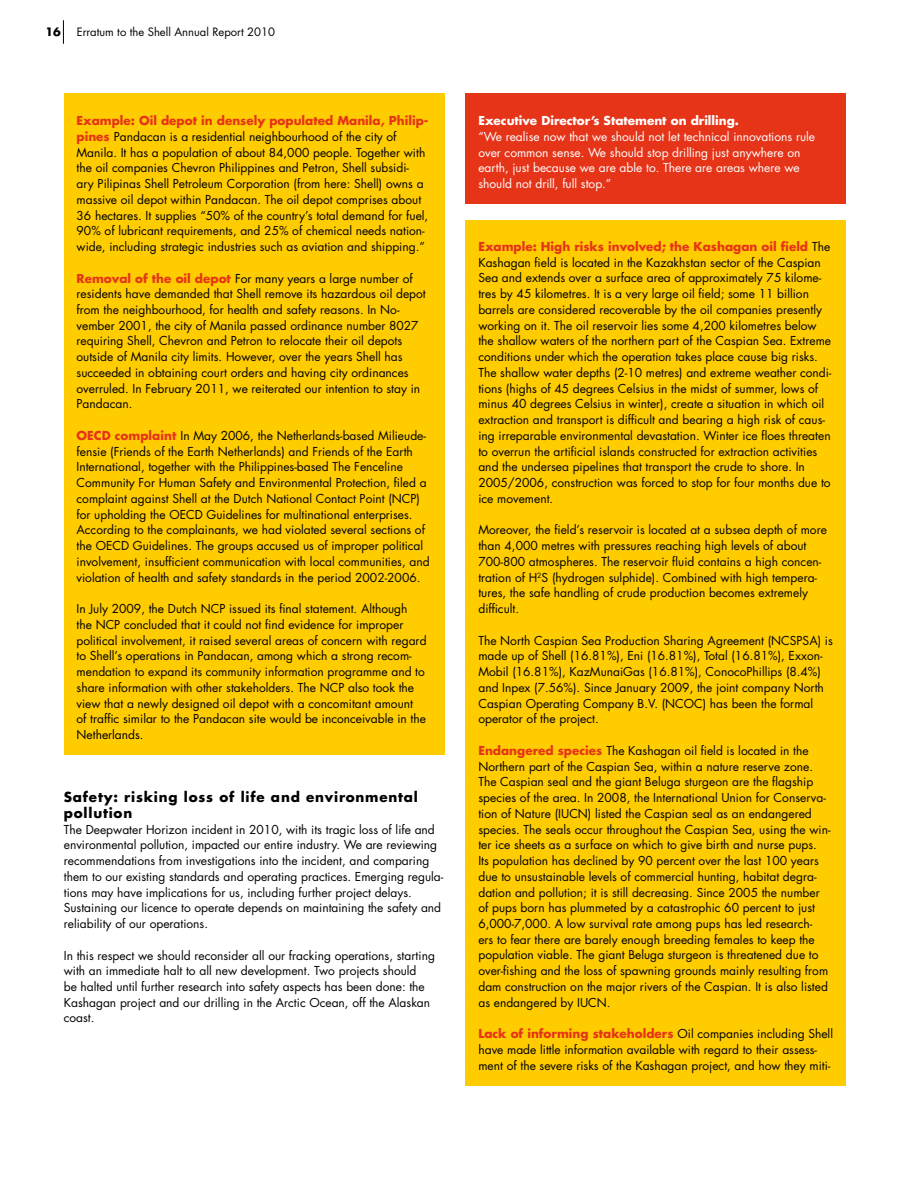
<style>
.page{position:relative;width:910px;height:1187px;background:#fff}
.page>*{position:absolute;margin:0;border:0;box-sizing:border-box;transform-origin:0 0}
.t1{font:700 13.5px/15.8px "Futura Std";letter-spacing:.06em;color:#000}
.t2{font:12px/15.8px "Futura Std";color:#000}
.t3{font:12px/15.8px "Futura Std";color:#fff}
.t4{font:700 12px "Futura Std";color:#fff}
.t5{font:11.25px "Futura Std";color:#000}
.t6{font:700 11.25px "Futura Std";color:#000}
.s1{font-weight:700;color:#e63418}
</style>
<div class="page">
<div style="left:64px;top:94px;width:381px;height:660px;background:#fc0"></div>
<div style="left:466px;top:94px;width:380px;height:110px;background:#e63418"></div>
<div style="left:466px;top:219px;width:380px;height:866px;background:#fc0"></div>
<svg style="left:63px;top:21px;width:1px;height:22px"></svg>
<p class="t6" style="left:45px;top:24px;width:17px">16</p>
<p class="t5" style="left:77px;top:25px;width:200px">Erratum to the Shell Annual Report 2010</p>
<p class="t2" style="left:77px;top:113px;width:353px"><span class="s1">Example: Oil depot in densely populated Manila, Philip&shy;pines</span> Pandacan is a residential neighbourhood of the city of Manila. It has a population of about 84,000 people. Together with the oil companies Chevron Philippines and Petron, Shell subsidi&shy;ary Pilipinas Shell Petroleum Corporation (from here: Shell) owns a massive oil depot within Pandacan. The oil depot comprises about 36 hectares. It supplies “50% of the country’s total demand for fuel, 90% of lubricant requirements, and 25% of chemical needs nation&shy;wide, including strategic industries such as aviation and shipping.”</p>
<p class="t2" style="left:77px;top:270px;width:351px"><span class="s1">Removal of the oil depot</span> For many years a large number of residents have demanded that Shell remove its hazardous oil depot from the neighbourhood, for health and safety reasons. In No&shy;vember 2001, the city of Manila passed ordinance number 8027 requiring Shell, Chevron and Petron to relocate their oil depots outside of Manila city limits. However, over the years Shell has succeeded in obtaining court orders and having city ordinances overruled. In February 2011, we reiterated our intention to stay in Pandacan.</p>
<p class="t2" style="left:77px;top:428px;width:352px"><span class="s1">OECD complaint</span> I n May 2006, the Netherlands-based Milieude&shy;fensie (Friends of the Earth Netherlands) and Friends of the Earth International, together with the Philippines-based The Fenceline Community For H uman Safety and Environmental Protection, filed a complaint against Shell at the Dutch National Contact Point (NCP</p>
<p class="t2" style="left:417px;top:490px;width:5px">)</p>
<p class="t2" style="left:77px;top:506px;width:350px;text-indent:130px">Guidelines for multinational enterprises.<br>According to the complainants, we had violated several sections of the OECD</p>
<p class="t2" style="left:77px;top:506px;width:102px">for upholding the OECD</p>
<p class="t2" style="left:77px;top:538px;width:355px;text-indent:56px">Guidelines. The groups accused us of improper political involvement, insufficient communication with local communities, and violation of health and safety standards in the period 2002-2006.</p>
<p class="t2" style="left:77px;top:601px;width:133px">In July 2009, the Dutch NCP</p>
<p class="t2" style="left:229px;top:601px;width:180px">issued its final statement. Although</p>
<p class="t2" style="left:77px;top:616px;width:28px">the NCP</p>
<p class="t2" style="left:77px;top:616px;width:352px;text-indent:47px">concluded that it could not find evidence for improper political involvement, it raised several areas of concern with regard to Shell’s operations in Pandacan, among which a strong recom&shy;mendation to expand its community information programme and to share information with other stakeholders. The NCP</p>
<p class="t2" style="left:77px;top:679px;width:351px;text-indent:271px">also took the view that a newly designed oil depot with a concomitant amount of traffic similar to the Pandacan site would be inconceivable in the Netherlands.</p>
<p class="t1" style="left:64px;top:789px;width:356px">Safety: risking loss of life and environmental pollution</p>
<p class="t2" style="left:64px;top:821px;width:381px">The Deepwater Horizon incident in 2010, with its tragic loss of life and environmental pollution, impacted our entire industry. We are reviewing recommendations from investigations into the incident, and comparing them to our existing standards and operating practices. Emerging regula&shy;tions may have implications for us, including further project delays.<br>Sustaining our licence to operate depends on maintaining the safety and reliability of our operations.</p>
<p class="t2" style="left:64px;top:947px;width:373px">In this respect we should reconsider all our fracking operations, starting with an immediate halt to all new development. Two projects should<br>be halted until further research into safety aspects has been done: the Kashagan project and our drilling in the Arctic Ocean, off the Alaskan coast.</p>
<p class="t4" style="left:478px;top:113px;width:262px">Executive Director’s Statement on drilling.</p>
<p class="t3" style="left:478px;top:129px;width:338px">“We realise now that we should not let technical innovations rule over common sense. We should stop drilling just anywhere on earth, just because we are able to. There are areas where we should not drill, full stop.”</p>
<p class="t2" style="left:478px;top:239px;width:355px"><span class="s1">Example: High risks involved; the Kashagan oil field</span> The Kashagan field is located in the Kazakhstan sector of the Caspian Sea and extends over a surface area of approximately 75 kilome&shy;tres by 45 kilometres. It is a very large oil field; some 11 billion barrels are considered recoverable by the oil companies presently working on it. The oil reservoir lies some 4,200 kilometres below the shallow waters of the northern part of the Caspian Sea. Extreme conditions under which the operation takes place cause big risks.<br>The shallow water depths (2-10 metres) and extreme weather condi&shy;tions (highs of 45 degrees Celsius in the midst of summer, lows of minus 40 degrees Celsius in winter), create a situation in which oil extraction and transport is difficult and bearing a high risk of caus&shy;ing irreparable environmental devastation. Winter ice floes threaten to overrun the artificial islands constructed for extraction activities and the undersea pipelines that transport the crude to shore. In 2005/2006, construction was forced to stop for four months due to ice movement.</p>
<p class="t2" style="left:478px;top:522px;width:350px">Moreover, the field’s reservoir is located at a subsea depth of more than 4,000 metres with pressures reaching high levels of about 700-800 atmospheres. The reservoir fluid contains a high concen&shy;tration of H <sup>2</sup>S (hydrogen sulphide). Combined with high tempera&shy;tures, the safe handling of crude production becomes extremely difficult.</p>
<p class="t2" style="left:478px;top:632px;width:302px">The North Caspian Sea Production Sharing Agreement (NCSPSA</p>
<p class="t2" style="left:478px;top:632px;width:356px;text-indent:339px">) is made up of Shell (16.81%), Eni (16.81%), Total (16.81%), Exxon-Mobil (16.81%), KazMunaiGas (16.81%), ConocoPhillips (8.4%) and I npex (7.56%). Since January 2009, the joint company North Caspian Operating Company B.V. (NCOC</p>
<p class="t2" style="left:703px;top:695px;width:112px">) has been the formal</p>
<p class="t2" style="left:478px;top:711px;width:122px">operator of the project.</p>
<p class="t2" style="left:478px;top:742px;width:349px"><span class="s1">Endangered species</span> The Kashagan oil field is located in the Northern part of the Caspian Sea, within a nature reserve zone.<br>The Caspian seal and the giant Beluga sturgeon are the flagship species of the area. In 2008, the International Union for Conserva&shy;tion of Nature (IUCN</p>
<p class="t2" style="left:478px;top:805px;width:354px;text-indent:110px">) listed the Caspian seal as an endangered species. The seals occur throughout the Caspian Sea, using the win&shy;ter ice sheets as a surface on which to give birth and nurse pups.<br>Its population has declined by 90 percent over the last 100 years due to unsustainable levels of commercial hunting, habitat degra&shy;dation and pollution; it is still decreasing. Since 2005 the number of pups born has plummeted by a catastrophic 60 percent to just 6,000-7,000. A low survival rate among pups has led research-<br>ers to fear there are barely enough breeding females to keep the population viable. The giant Beluga sturgeon is threatened due to over-fishing and the loss of spawning grounds mainly resulting from dam construction on the major rivers of the Caspian. It is also listed as endangered by IUCN</p>
<p class="t2" style="left:607px;top:994px;width:5px">.</p>
<p class="t2" style="left:478px;top:1025px;width:356px"><span class="s1">Lack of informing stakeholders</span> Oil companies including Shell have made little information available with regard to their assess&shy;ment of the severe risks of the Kashagan project, and how they miti-</p>
</div>
